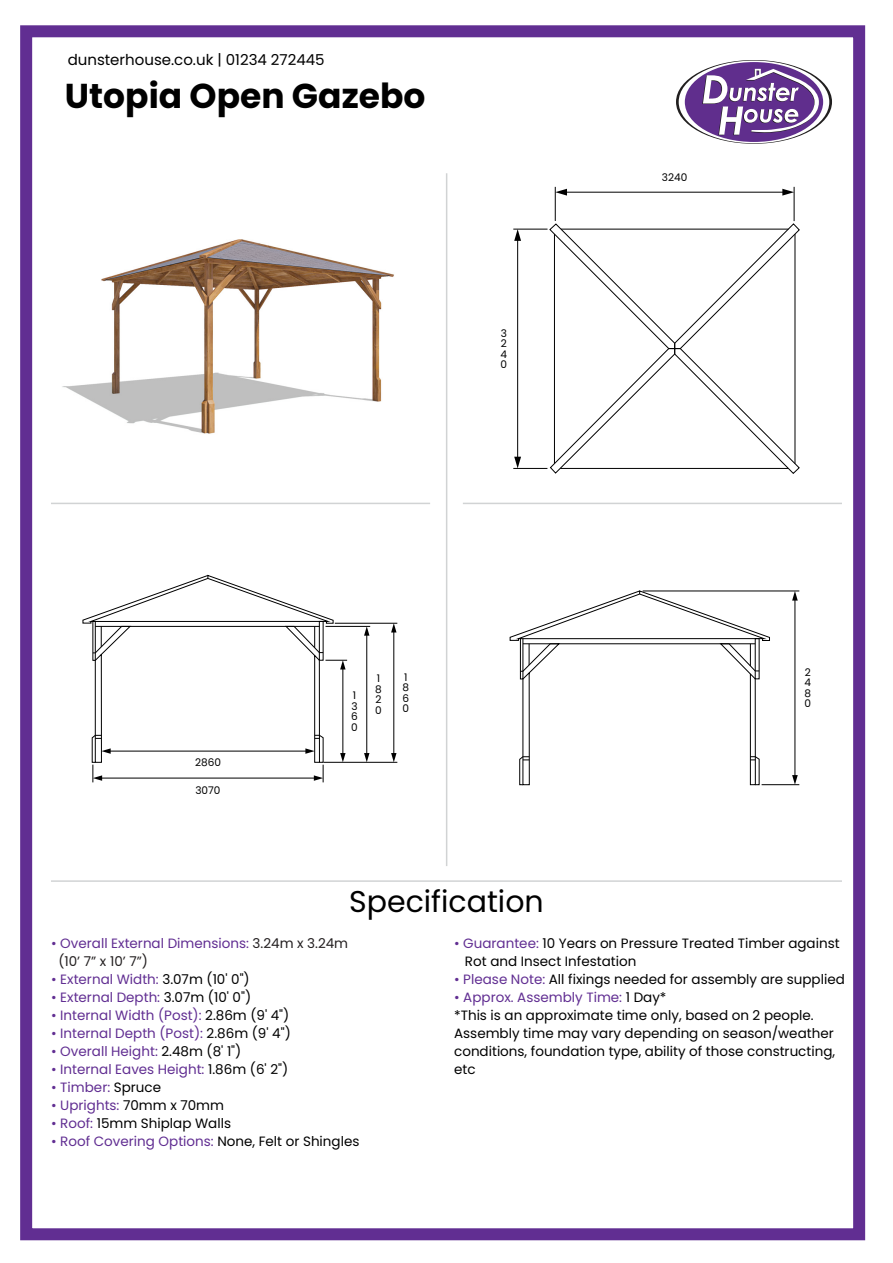
<style>
.page{position:relative;width:893px;height:1263px;background:#fff}
.page>*{position:absolute;margin:0;border:0;box-sizing:border-box;transform-origin:0 0}
.t1{font:700 34.5px "Poppins";color:#000}
.t2{font:30px "Poppins";color:#000}
.t3{font:15px "Poppins";color:#000}
.t4{font:13.5px/18px "Poppins";color:#000}
.t5{font:13.5px/18px "Poppins";color:#612e92}
.t6{font:10.5px/10.5px "Poppins";color:#000}
.s1{color:#231f20}
.s2{color:#000}
.s3{color:#612e92}
</style>
<div class="page">
<svg style="left:676px;top:60px;width:156px;height:84px"></svg>
<svg style="left:679px;top:61px;width:150px;height:82px"></svg>
<div style="left:685px;top:62px;width:138px;height:80px;background:#602e8d;border-radius:50%"></div>
<svg style="left:702px;top:69px;width:117px;height:66px"></svg>
<div style="left:20px;top:25px;width:845px;height:1215px;border:12px solid #612e92"></div>
<hr style="left:446px;top:173px;width:1px;height:693px;background:#d1d3d4">
<hr style="left:51px;top:503px;width:379px;height:1px;background:#d1d3d4">
<hr style="left:463px;top:503px;width:379px;height:1px;background:#d1d3d4">
<hr style="left:51px;top:880px;width:791px;height:2px;background:#d1d3d4">
<img style="left:62px;top:239px;width:332px;height:195px">
<hr style="left:324px;top:762px;width:73px;height:1px;background:#000">
<hr style="left:335px;top:623px;width:62px;height:1px;background:#000">
<hr style="left:325px;top:626px;width:45px;height:1px;background:#000">
<hr style="left:393px;top:631px;width:1px;height:124px;background:#000">
<hr style="left:366px;top:633px;width:1px;height:121px;background:#000">
<svg style="left:364px;top:753px;width:5px;height:9px"></svg>
<svg style="left:391px;top:753px;width:5px;height:9px"></svg>
<svg style="left:391px;top:623px;width:5px;height:9px"></svg>
<svg style="left:364px;top:626px;width:5px;height:10px"></svg>
<svg style="left:82px;top:574px;width:265px;height:208px"></svg>
<svg style="left:509px;top:590px;width:261px;height:195px"></svg>
<svg style="left:792px;top:775px;width:6px;height:9px"></svg>
<svg style="left:792px;top:592px;width:6px;height:9px"></svg>
<hr style="left:762px;top:784px;width:37px;height:1px;background:#000">
<hr style="left:643px;top:591px;width:156px;height:1px;background:#000">
<hr style="left:795px;top:599px;width:1px;height:177px;background:#000">
<svg style="left:549px;top:223px;width:251px;height:251px"></svg>
<hr style="left:561px;top:229px;width:227px;height:1px;background:#000">
<hr style="left:795px;top:234px;width:1px;height:230px;background:#000">
<hr style="left:560px;top:468px;width:228px;height:1px;background:#000">
<hr style="left:554px;top:234px;width:1px;height:230px;background:#000">
<hr style="left:513px;top:468px;width:34px;height:1px;background:#000">
<hr style="left:513px;top:229px;width:34px;height:1px;background:#000">
<hr style="left:517px;top:240px;width:1px;height:218px;background:#000">
<hr style="left:555px;top:187px;width:1px;height:34px;background:#000">
<hr style="left:794px;top:187px;width:1px;height:34px;background:#000">
<hr style="left:565px;top:192px;width:219px;height:1px;background:#000">
<svg style="left:514px;top:457px;width:7px;height:11px"></svg>
<svg style="left:514px;top:229px;width:7px;height:12px"></svg>
<svg style="left:555px;top:189px;width:12px;height:7px"></svg>
<svg style="left:782px;top:189px;width:12px;height:7px"></svg>
<p class="t3" style="left:68px;top:51px;width:259px">dunsterhouse.co.uk | 01234 272445</p>
<h1 class="t1" style="left:65px;top:76px;width:362px">Utopia Open Gazebo</h1>
<p class="t6" style="left:501px;top:328px;width:8px;text-align:justify">3<br>2<br>4<br>0</p>
<p class="t6" style="left:195px;top:758px;width:27px">2860</p>
<p class="t6" style="left:195px;top:785px;width:27px">3070</p>
<p class="t6" style="left:351px;top:690px;width:8px">1<br>3<br>6<br>0</p>
<p class="t6" style="left:375px;top:673px;width:8px">1<br>8<br>2<br>0</p>
<p class="t6" style="left:402px;top:672px;width:8px">1<br>8<br>6<br>0</p>
<h2 class="t2" style="left:349px;top:884px;width:196px">Specification</h2>
<p class="t6" style="left:662px;top:172px;width:27px">3240</p>
<p class="t6" style="left:804px;top:667px;width:8px;text-align:justify">2<br>4<br>8<br>0</p>
<p class="t5" style="left:58px;top:934px;width:291px;text-indent:-7px">• Overall External Dimensions: <span class="s1">3.24m x 3.24m (10’ 7” x 10’ 7”)</span></p>
<p class="t5" style="left:51px;top:970px;width:200px">• External Width: <span class="s2">3.07m (10' 0")</span></p>
<p class="t5" style="left:51px;top:988px;width:202px">• External Depth: <span class="s2">3.07m (10' 0")</span></p>
<p class="t5" style="left:51px;top:1006px;width:240px">• Internal Width (Post): <span class="s2">2.86m (9' 4")</span></p>
<p class="t5" style="left:51px;top:1024px;width:241px">• Internal Depth (Post): <span class="s2">2.86m (9' 4")</span></p>
<p class="t5" style="left:51px;top:1042px;width:192px">• Overall Height: <span class="s2">2.48m (8' 1")</span></p>
<p class="t5" style="left:51px;top:1060px;width:239px">• Internal Eaves Height: <span class="s2">1.86m (6' 2")</span></p>
<p class="t5" style="left:51px;top:1078px;width:111px">• Timber: <span class="s2">Spruce</span></p>
<p class="t5" style="left:51px;top:1096px;width:174px">• Uprights: <span class="s2">70mm x 70mm</span></p>
<p class="t4" style="left:51px;top:1114px;width:181px"><span class="s3">• Roof:</span> 15mm Shiplap Walls</p>
<p class="t5" style="left:51px;top:1132px;width:310px">• Roof Covering Options: <span class="s2">None, Felt or Shingles</span></p>
<p class="t4" style="left:465px;top:934px;width:376px;text-indent:-11px"><span class="s3">• Guarantee:</span> 10 Years on Pressure Treated Timber against<br>Rot and Insect Infestation</p>
<p class="t4" style="left:454px;top:970px;width:392px"><span class="s3">• Please Note:</span> All fixings needed for assembly are supplied</p>
<p class="t4" style="left:454px;top:988px;width:382px"><span class="s3">• Approx. Assembly Time:</span> 1 Day*<br>*This is an approximate time only, based on 2 people.<br>Assembly time may vary depending on season/weather conditions, foundation type, ability of those constructing, etc</p>
</div>
